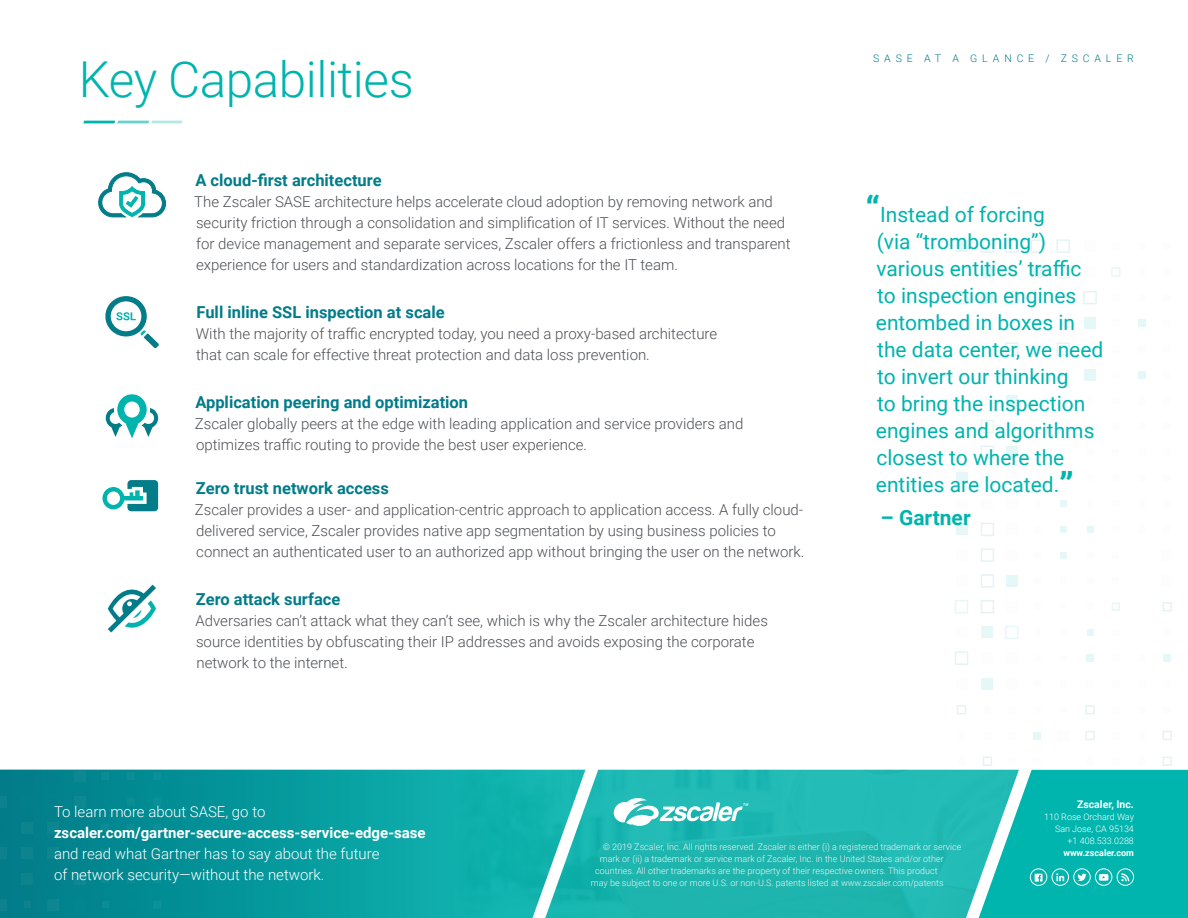
<style>
.page{position:relative;width:1188px;height:918px;background:#fff}
.page>*{position:absolute;margin:0;border:0;box-sizing:border-box;transform-origin:0 0}
.t1{font:300 49.5px "Roboto";letter-spacing:-.01em;color:#00b4ae}
.t2{font:21px/27px "Roboto";color:#00b4ae}
.t3{font:700 21px "Roboto";color:#00b4ae}
.t4{font:100 21px "Roboto";color:#4c4f54}
.t5{font:700 16.5px "Roboto";color:#027c89}
.t6{font:300 15px/21px "Roboto";color:#4c4f54}
.t7{font:300 15px/21px "Roboto";color:#fff}
.t8{font:700 15px "Roboto";color:#fff}
.t9{font:300 10.5px "Roboto";letter-spacing:.465em;color:#027c89}
.t10{font:700 10.5px "Roboto";color:#fff}
.t11{font:300 9px "Roboto";color:#f1f3f4}
.t12{font:300 9px/12px "Roboto";color:#fff;text-align:right}
.t13{font:700 9px "Roboto";color:#fff}
.s1{font-weight:700;font-size:36px}
.s2{font-weight:300;font-size:15px}
</style>
<div class="page">
<div style="left:1163px;top:654px;width:8px;height:8px;background:#e6f7f7"></div>
<div style="left:1138px;top:319px;width:7px;height:8px;background:#e6f7f7"></div>
<div style="left:1138px;top:371px;width:7px;height:8px;background:#e6f7f7"></div>
<div style="left:1087px;top:526px;width:6px;height:7px;background:#e6f7f7"></div>
<div style="left:1087px;top:629px;width:6px;height:7px;background:#e6f7f7"></div>
<div style="left:1086px;top:654px;width:8px;height:8px;background:#e6f7f7"></div>
<div style="left:1060px;top:500px;width:7px;height:7px;background:#e6f7f7"></div>
<div style="left:1060px;top:526px;width:7px;height:7px;background:#e6f7f7"></div>
<div style="left:1060px;top:552px;width:7px;height:7px;background:#e6f7f7"></div>
<div style="left:1032px;top:266px;width:11px;height:12px;background:#e6f7f7"></div>
<div style="left:1006px;top:395px;width:12px;height:12px;background:#e6f7f7"></div>
<div style="left:1006px;top:446px;width:12px;height:12px;background:#e6f7f7"></div>
<div style="left:1006px;top:575px;width:12px;height:12px;background:#e6f7f7"></div>
<div style="left:981px;top:266px;width:12px;height:12px;background:#e6f7f7"></div>
<div style="left:981px;top:292px;width:12px;height:12px;background:#e6f7f7"></div>
<div style="left:981px;top:627px;width:12px;height:11px;background:#e6f7f7"></div>
<div style="left:981px;top:678px;width:12px;height:12px;background:#e6f7f7"></div>
<div style="left:956px;top:240px;width:12px;height:12px;background:#e6f7f7"></div>
<div style="left:956px;top:472px;width:12px;height:12px;background:#e6f7f7"></div>
<div style="left:956px;top:523px;width:12px;height:12px;background:#e6f7f7"></div>
<svg style="left:1163px;top:602px;width:9px;height:9px"></svg>
<svg style="left:1163px;top:731px;width:9px;height:9px"></svg>
<svg style="left:1085px;top:705px;width:10px;height:9px"></svg>
<svg style="left:1085px;top:731px;width:10px;height:9px"></svg>
<svg style="left:1031px;top:239px;width:13px;height:14px"></svg>
<svg style="left:1005px;top:239px;width:13px;height:14px"></svg>
<svg style="left:1005px;top:342px;width:13px;height:14px"></svg>
<svg style="left:981px;top:239px;width:13px;height:14px"></svg>
<svg style="left:981px;top:445px;width:13px;height:14px"></svg>
<svg style="left:981px;top:523px;width:13px;height:13px"></svg>
<svg style="left:981px;top:548px;width:13px;height:14px"></svg>
<svg style="left:981px;top:574px;width:13px;height:14px"></svg>
<svg style="left:981px;top:600px;width:13px;height:13px"></svg>
<svg style="left:955px;top:291px;width:13px;height:13px"></svg>
<svg style="left:955px;top:652px;width:13px;height:13px"></svg>
<div style="left:1034px;top:732px;width:7px;height:7px;background:#e6f7f7"></div>
<svg style="left:957px;top:705px;width:9px;height:9px"></svg>
<div style="left:1084px;top:317px;width:12px;height:12px;background:#e6f7f7"></div>
<div style="left:1084px;top:369px;width:12px;height:12px;background:#e6f7f7"></div>
<svg style="left:1083px;top:291px;width:14px;height:13px"></svg>
<svg style="left:1056px;top:239px;width:14px;height:14px"></svg>
<svg style="left:1056px;top:342px;width:14px;height:14px"></svg>
<svg style="left:1056px;top:265px;width:14px;height:14px"></svg>
<svg style="left:1111px;top:267px;width:10px;height:10px"></svg>
<svg style="left:1112px;top:603px;width:8px;height:8px"></svg>
<svg style="left:1005px;top:291px;width:13px;height:13px"></svg>
<svg style="left:1005px;top:626px;width:13px;height:13px"></svg>
<svg style="left:981px;top:420px;width:13px;height:13px"></svg>
<svg style="left:955px;top:600px;width:13px;height:13px"></svg>
<div style="left:0;top:770px;width:139px;height:148px;background:#02838d"></div>
<div style="left:127px;top:849px;width:8px;height:8px;background:#008b92"></div>
<div style="left:127px;top:901px;width:8px;height:8px;background:#008b92"></div>
<div style="left:21px;top:796px;width:12px;height:12px;background:#01808b"></div>
<svg style="left:20px;top:772px;width:14px;height:11px"></svg>
<svg style="left:0;top:772px;width:8px;height:11px"></svg>
<svg style="left:0;top:872px;width:8px;height:14px"></svg>
<div style="left:127px;top:772px;width:8px;height:8px;background:#0c8d95"></div>
<div style="left:127px;top:798px;width:8px;height:8px;background:#0c8d95"></div>
<div style="left:127px;top:824px;width:8px;height:7px;background:#0c8d95"></div>
<div style="left:127px;top:875px;width:8px;height:8px;background:#0c8d95"></div>
<div style="left:102px;top:772px;width:7px;height:8px;background:#0c8c94"></div>
<div style="left:102px;top:824px;width:7px;height:7px;background:#0c8c94"></div>
<div style="left:102px;top:849px;width:7px;height:8px;background:#0c8c94"></div>
<div style="left:102px;top:875px;width:7px;height:8px;background:#0c8c94"></div>
<div style="left:102px;top:901px;width:7px;height:7px;background:#0c8c94"></div>
<div style="left:21px;top:822px;width:12px;height:11px;background:#0d838e"></div>
<div style="left:21px;top:847px;width:12px;height:12px;background:#0d838e"></div>
<div style="left:21px;top:873px;width:12px;height:12px;background:#0d838e"></div>
<div style="left:24px;top:901px;width:6px;height:7px;background:#0d838e"></div>
<div style="left:0;top:796px;width:7px;height:12px;background:#0d818d"></div>
<div style="left:0;top:847px;width:7px;height:12px;background:#0d818d"></div>
<div style="left:0;top:899px;width:7px;height:12px;background:#0d818d"></div>
<div style="left:74px;top:847px;width:12px;height:12px;background:#01858f"></div>
<div style="left:74px;top:899px;width:12px;height:12px;background:#01858f"></div>
<svg style="left:73px;top:821px;width:13px;height:13px"></svg>
<svg style="left:46px;top:772px;width:14px;height:11px"></svg>
<svg style="left:46px;top:872px;width:14px;height:14px"></svg>
<div style="left:74px;top:772px;width:12px;height:10px;background:#0d8892"></div>
<div style="left:74px;top:796px;width:12px;height:12px;background:#0d8892"></div>
<div style="left:74px;top:873px;width:12px;height:12px;background:#0d8892"></div>
<div style="left:47px;top:822px;width:12px;height:11px;background:#0d8690"></div>
<div style="left:47px;top:847px;width:12px;height:12px;background:#0d8690"></div>
<div style="left:47px;top:899px;width:12px;height:12px;background:#0d8690"></div>
<svg style="left:46px;top:795px;width:14px;height:13px"></svg>
<svg style="left:101px;top:797px;width:9px;height:9px"></svg>
<svg style="left:0;top:821px;width:8px;height:13px"></svg>
<svg style="left:139px;top:769px;width:434px;height:149px;background:#0fa3a4"></svg>
<div style="left:573px;top:769px;width:400px;height:149px;background:#1fb7b1"></div>
<svg style="left:613px;top:798px;width:135px;height:28px"></svg>
<svg style="left:973px;top:757px;width:215px;height:161px;background:#27c0ba"></svg>
<svg style="left:83px;top:121px;width:100px;height:2px"></svg>
<svg style="left:98px;top:172px;width:68px;height:46px"></svg>
<svg style="left:105px;top:296px;width:54px;height:52px"></svg>
<svg style="left:105px;top:394px;width:54px;height:44px"></svg>
<svg style="left:108px;top:585px;width:48px;height:47px"></svg>
<svg style="left:102px;top:480px;width:56px;height:31px"></svg>
<h1 class="t1" style="left:79px;top:45px;width:336px">Key Capabilities</h1>
<p class="t5" style="left:195px;top:169px;width:188px">A cloud-first architecture</p>
<p class="t6" style="left:194px;top:191px;width:598px">The Zscaler SASE architecture helps accelerate cloud adoption by removing network and security friction through a consolidation and simplification of IT services. Without the need for device management and separate services, Zscaler offers a frictionless and transparent experience for users and standardization across locations for the IT team.</p>
<p class="t5" style="left:197px;top:301px;width:250px">Full inline SSL inspection at scale</p>
<p class="t6" style="left:196px;top:323px;width:523px">With the majority of traffic encrypted today, you need a proxy-based architecture that can scale for effective threat protection and data loss prevention.</p>
<p class="t5" style="left:195px;top:391px;width:274px">Application peering and optimization</p>
<p class="t6" style="left:195px;top:413px;width:550px">Zscaler globally peers at the edge with leading application and service providers and optimizes traffic routing to provide the best user experience.</p>
<p class="t5" style="left:196px;top:477px;width:194px">Zero trust network access</p>
<p class="t6" style="left:195px;top:499px;width:611px">Zscaler provides a user- and application-centric approach to application access. A fully cloud&shy;delivered service, Zscaler provides native app segmentation by using business policies to connect an authenticated user to an authorized app without bringing the user on the network.</p>
<p class="t5" style="left:196px;top:588px;width:146px">Zero attack surface</p>
<p class="t6" style="left:195px;top:610px;width:574px">Adversaries can’t attack what they can’t see, which is why the Zscaler architecture hides source identities by obfuscating their IP addresses and avoids exposing the corporate network to the internet.</p>
<p class="t9" style="left:873px;top:51px;width:262px">SASE AT A GLANCE / ZSCALER</p>
<p class="t2" style="left:876px;top:200px;width:229px;text-indent:-10px"><span class="s1">“</span>Instead of forcing<br>(via “tromboning”) various entities’ traffic to inspection engines entombed in boxes in the data center, we need to invert our thinking<br>to bring the inspection engines and algorithms closest to where the entities are located.<span class="s1">”</span></p>
<h2 class="t3" style="left:881px;top:503px;width:92px">– Gartner</h2>
<p class="t7" style="left:54px;top:801px;width:213px">To learn more about SASE, go to</p>
<p class="t8" style="left:54px;top:822px;width:373px">zscaler.com/gartner-secure-access-service-edge-sase</p>
<p class="t7" style="left:54px;top:843px;width:327px">and read what Gartner has to say about the future of network security—without the network.</p>
<p class="t11" style="left:603px;top:841px;width:360px">© 2019 Zscaler, Inc. All rights reserved. Zscaler is either (i) a registered trademark or service</p>
<p class="t11" style="left:600px;top:853px;width:346px">mark or (ii) a trademark or service mark of Zscaler, Inc. in the United States and/or other</p>
<p class="t11" style="left:595px;top:865px;width:344px">countries. All other trademarks are the property of their respective owners. This product</p>
<p class="t11" style="left:591px;top:877px;width:354px">may be subject to one or more U.S. or non-U.S. patents listed at www.zscaler.com/patents</p>
<p class="t10" style="left:1077px;top:797px;width:58px">Zscaler, Inc.</p>
<p class="t12" style="left:1044px;top:811px;width:91px">110 Rose Orchard Way<br>San Jose, CA 95134 +1 408.533.0288</p>
<p class="t13" style="left:1063px;top:847px;width:72px">www.zscaler.com</p>
<h2 class="t4" style="left:1114px;top:846px;width:22px">/ <span class="s2">2</span></h2>
</div>
